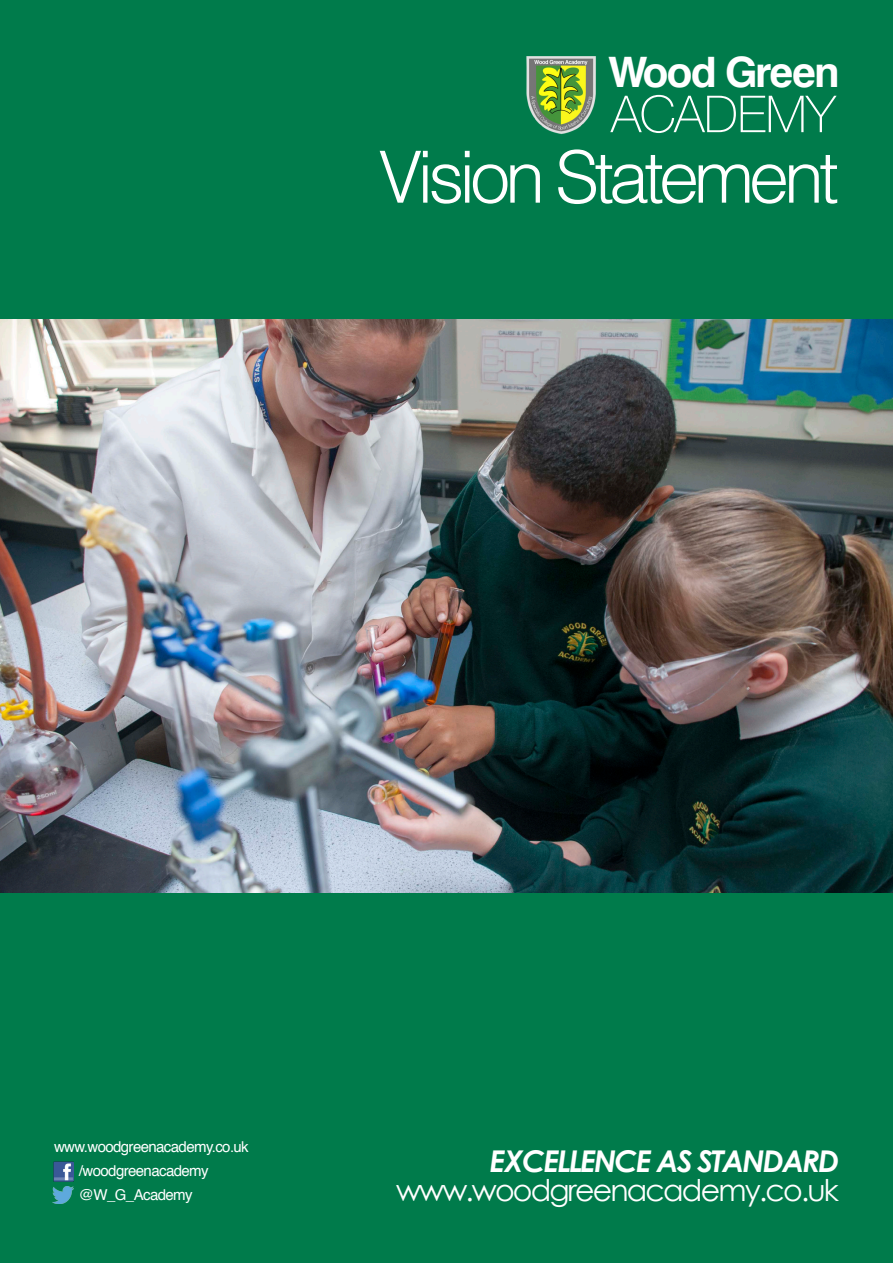
<style>
.page{position:relative;width:893px;height:1263px;background:#fff}
.page>*{position:absolute;margin:0;border:0;box-sizing:border-box;transform-origin:0 0}
.t1{font:300 72px "Helvetica";letter-spacing:-.07em;color:#fff}
.Normal_copy{font:100 51px "Helvetica Neue";letter-spacing:-.01em;color:#fff}
.Normal_copy-2{font:700 42px "Helvetica";letter-spacing:-.04em;color:#fff}
.t2{font:30px "Century Gothic";letter-spacing:-.06em;color:#fff}
.t3{font:italic 700 30px "Century Gothic";letter-spacing:-.06em;color:#fff}
.t4{font:15px "Helvetica";letter-spacing:-.04em;color:#fff}
</style>
<div class="page">
<img style="left:0;top:319px;width:893px;height:575px">
<div style="left:0;top:0;width:893px;height:319px;background:#007b4b"></div>
<div style="left:0;top:894px;width:893px;height:369px;background:#007b4b"></div>
<img style="left:54px;top:1162px;width:19px;height:19px">
<img style="left:53px;top:1187px;width:20px;height:16px">
<img style="left:526px;top:56px;width:70px;height:78px">
<p class="Normal_copy-2" style="left:608px;top:38px;width:233px">Wood Green</p>
<p class="Normal_copy" style="left:611px;top:75px;width:226px">ACADEMY</p>
<p class="t1" style="left:378px;top:116px;width:462px">Vision Statement</p>
<p class="t4" style="left:54px;top:1135px;width:196px">www.woodgreenacademy.co.uk</p>
<p class="t4" style="left:79px;top:1159px;width:131px">/woodgreenacademy</p>
<p class="t4" style="left:79px;top:1183px;width:115px">@W_G_Academy</p>
<p class="t2" style="left:396px;top:1171px;width:444px">www.woodgreenacademy.co.uk</p>
<p class="t3" style="left:490px;top:1141px;width:351px">EXCELLENCE AS STANDARD</p>
</div>
